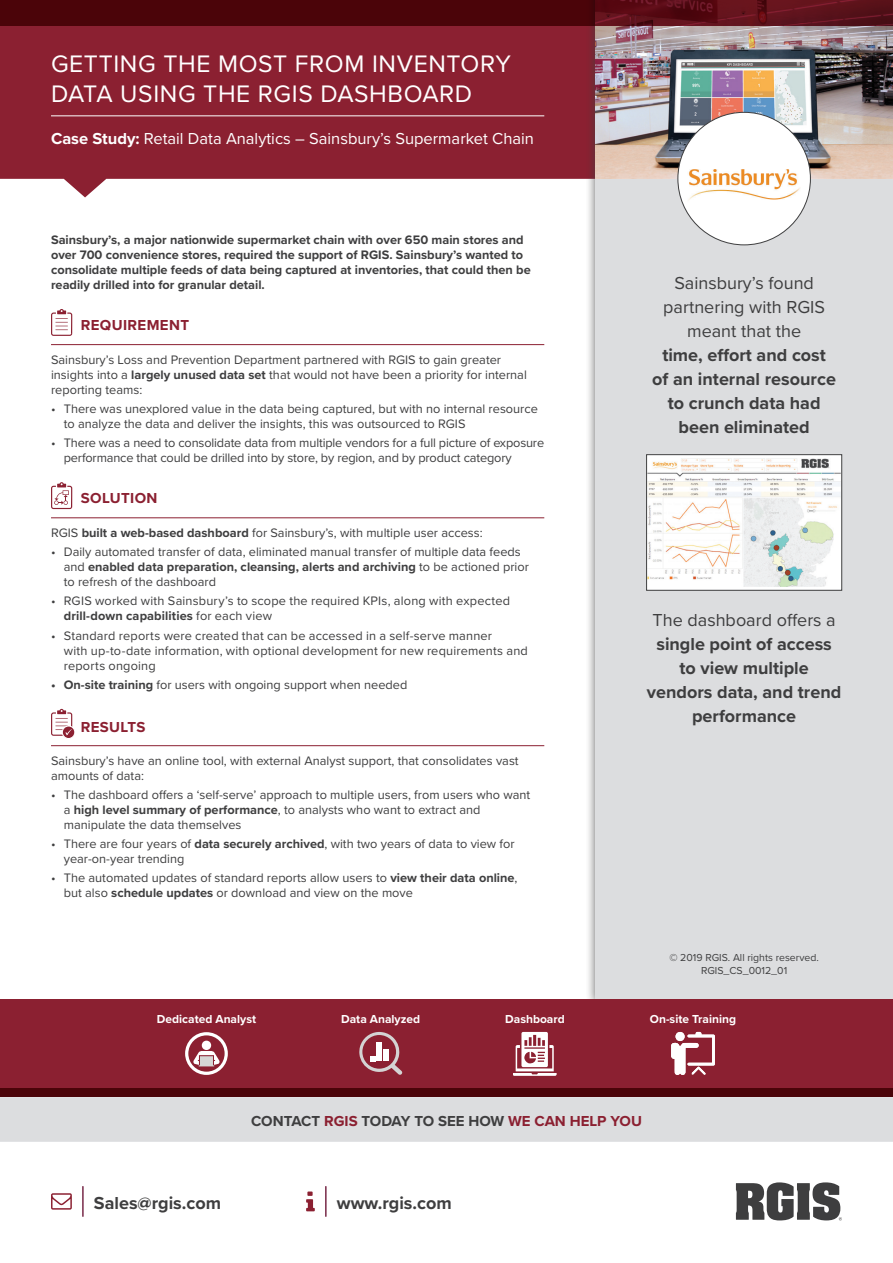
<style>
.page{position:relative;width:893px;height:1263px;background:#fff}
.page>*{position:absolute;margin:0;border:0;box-sizing:border-box;transform-origin:0 0}
.t1{font:24.75px/29.7px "Proxima Nova";letter-spacing:.025em;color:#fff}
.t2{font:700 18px/24px "Proxima Nova";color:#3e3e3f;text-align:center}
.t3{font:18px/24px "Proxima Nova";color:#3e3e3f;text-align:center}
.t4{font:16.5px "Proxima Nova";color:#fff}
.t5{font:700 15px "Proxima Nova";color:#3e3e3f}
.t6{font:700 15px "Proxima Nova";letter-spacing:.025em;color:#8b2031}
.t7{font:12.75px/15px "Proxima Nova";color:#3e3e3f}
.t8{font:700 12.75px/15px "Proxima Nova";color:#3e3e3f}
.t9{font:700 12px "Proxima Nova";color:#fff}
.t10{font:10.5px/12.6px "Proxima Nova";color:#3e3e3f;text-align:center}
.s1{font-weight:700}
.s2{color:#8b2031}
</style>
<div class="page">
<svg style="left:736px;top:1182px;width:106px;height:38px"></svg>
<hr style="left:325px;top:1186px;width:2px;height:30px;background:#6b1537">
<svg style="left:306px;top:1191px;width:9px;height:20px"></svg>
<hr style="left:82px;top:1186px;width:2px;height:30px;background:#6b1537">
<svg style="left:51px;top:1193px;width:21px;height:16px"></svg>
<div style="left:0;top:1097px;width:893px;height:45px;background:#dcdddf"></div>
<svg style="left:0;top:26px;width:585px;height:171px;fill:#8b2031"></svg>
<hr style="left:51px;top:116px;width:493px;height:1px;background:#fff">
<hr style="left:51px;top:344px;width:493px;height:1px;background:#8b2031">
<hr style="left:51px;top:517px;width:493px;height:1px;background:#8b2031">
<hr style="left:51px;top:745px;width:493px;height:1px;background:#8b2031">
<svg style="left:51px;top:309px;width:22px;height:27px"></svg>
<svg style="left:51px;top:482px;width:22px;height:27px"></svg>
<svg style="left:51px;top:709px;width:24px;height:30px"></svg>
<div style="left:585px;top:0;width:308px;height:1010px;background:#3e3e3f;opacity:.75"></div>
<div style="left:595px;top:0;width:298px;height:1001px;background:#dcdddf"></div>
<img style="left:595px;top:26px;width:298px;height:153px">
<svg style="left:0;top:0;width:893px;height:26px;fill:#4b0409"></svg>
<div style="left:0;top:999px;width:893px;height:98px;background:#8b2031"></div>
<div style="left:0;top:1089px;width:893px;height:8px;background:#4b0409"></div>
<svg style="left:513px;top:1032px;width:44px;height:43px"></svg>
<svg style="left:359px;top:1032px;width:43px;height:43px"></svg>
<svg style="left:671px;top:1032px;width:44px;height:43px"></svg>
<div style="left:202px;top:1041px;width:9px;height:9px;background:#fff;border-radius:50%"></div>
<svg style="left:193px;top:1051px;width:27px;height:15px"></svg>
<div style="left:185px;top:1032px;width:43px;height:43px;border:3px solid #fff;border-radius:50%"></div>
<div style="left:647px;top:455px;width:195px;height:135px;background:#fff"></div>
<img style="left:648px;top:458px;width:192px;height:128px">
<div style="left:646px;top:454px;width:196px;height:136px;border:1px solid #3e3e3f"></div>
<div style="left:678px;top:112px;width:132px;height:133px;background:#fff;border-radius:50%"></div>
<img style="left:688px;top:169px;width:112px;height:32px">
<h1 class="t1" style="left:51px;top:48px;width:461px">GETTING THE MOST FROM INVENTORY<br>DATA USING THE RGIS DASHBOARD</h1>
<p class="t4" style="left:51px;top:126px;width:484px"><span class="s1">Case Study:</span> Retail Data Analytics – Sainsbury’s Supermarket Chain</p>
<p class="t8" style="left:51px;top:232px;width:481px">Sainsbury’s, a major nationwide supermarket chain with over 650 main stores and over 700 convenience stores, required the support of RGIS. Sainsbury’s wanted to consolidate multiple feeds of data being captured at inventories, that could then be readily drilled into for granular detail.</p>
<p class="t6" style="left:81px;top:314px;width:110px">REQUIREMENT</p>
<p class="t7" style="left:51px;top:351px;width:477px">Sainsbury’s Loss and Prevention Department partnered with RGIS to gain greater insights into a <span class="s1">largely unused data set</span> that would not have been a priority for internal reporting teams:</p>
<p class="t7" style="left:64px;top:401px;width:476px;text-indent:-13px">• There was unexplored value in the data being captured, but with no internal resource to analyze the data and deliver the insights, this was outsourced to RGIS</p>
<p class="t7" style="left:64px;top:435px;width:482px;text-indent:-13px">• There was a need to consolidate data from multiple vendors for a full picture of exposure performance that could be drilled into by store, by region, and by product category</p>
<p class="t6" style="left:81px;top:487px;width:78px">SOLUTION</p>
<p class="t7" style="left:51px;top:524px;width:433px">RGIS <span class="s1">built a web-based dashboard</span> for Sainsbury’s, with multiple user access:</p>
<p class="t7" style="left:64px;top:544px;width:467px;text-indent:-13px">• Daily automated transfer of data, eliminated manual transfer of multiple data feeds and <span class="s1">enabled data preparation, cleansing, alerts and archiving</span> to be actioned prior to refresh of the dashboard</p>
<p class="t7" style="left:64px;top:593px;width:448px;text-indent:-13px">• RGIS worked with Sainsbury’s to scope the required KPIs, along with expected <span class="s1">drill-down capabilities</span> for each view</p>
<p class="t7" style="left:64px;top:627px;width:466px;text-indent:-13px">• Standard reports were created that can be accessed in a self-serve manner<br>with up-to-date information, with optional development for new requirements and reports ongoing</p>
<p class="t7" style="left:51px;top:676px;width:358px"><span class="s1">• On-site training</span> for users with ongoing support when needed</p>
<p class="t6" style="left:81px;top:715px;width:66px">RESULTS</p>
<p class="t7" style="left:51px;top:752px;width:469px">Sainsbury’s have an online tool, with external Analyst support, that consolidates vast amounts of data:</p>
<p class="t7" style="left:64px;top:787px;width:468px;text-indent:-13px">• The dashboard offers a ‘self-serve’ approach to multiple users, from users who want a <span class="s1">high level summary of performance</span>, to analysts who want to extract and manipulate the data themselves</p>
<p class="t7" style="left:64px;top:836px;width:452px;text-indent:-13px">• There are four years of <span class="s1">data securely archived</span>, with two years of data to view for year-on-year trending</p>
<p class="t7" style="left:64px;top:870px;width:455px;text-indent:-13px">• The automated updates of standard reports allow users to <span class="s1">view their data online</span>, but also <span class="s1">schedule updates</span> or download and view on the move</p>
<h2 class="t3" style="left:663px;top:270px;width:163px">Sainsbury’s found partnering with RGIS meant that the</h2>
<h2 class="t2" style="left:652px;top:343px;width:185px">time, effort and cost of an internal resource to crunch data had been eliminated</h2>
<h2 class="t3" style="left:652px;top:607px;width:185px">The dashboard offers a</h2>
<h2 class="t2" style="left:647px;top:631px;width:196px">single point of access to view multiple vendors data, and trend performance</h2>
<p class="t10" style="left:669px;top:951px;width:151px">© 2019 RGIS. All rights reserved.<br>RGIS_CS_0012_01</p>
<p class="t9" style="left:157px;top:1010px;width:101px">Dedicated Analyst</p>
<p class="t9" style="left:341px;top:1010px;width:81px">Data Analyzed</p>
<p class="t9" style="left:505px;top:1010px;width:61px">Dashboard</p>
<p class="t9" style="left:650px;top:1010px;width:88px">On-site Training</p>
<p class="t5" style="left:251px;top:1110px;width:392px">CONTACT <span class="s2">RGIS</span> TODAY TO SEE HOW <span class="s2">WE CAN HELP YOU</span></p>
<h2 class="t2" style="left:94px;top:1190px;width:129px">Sales@rgis.com</h2>
<h2 class="t2" style="left:337px;top:1190px;width:116px">www.rgis.com</h2>
</div>
